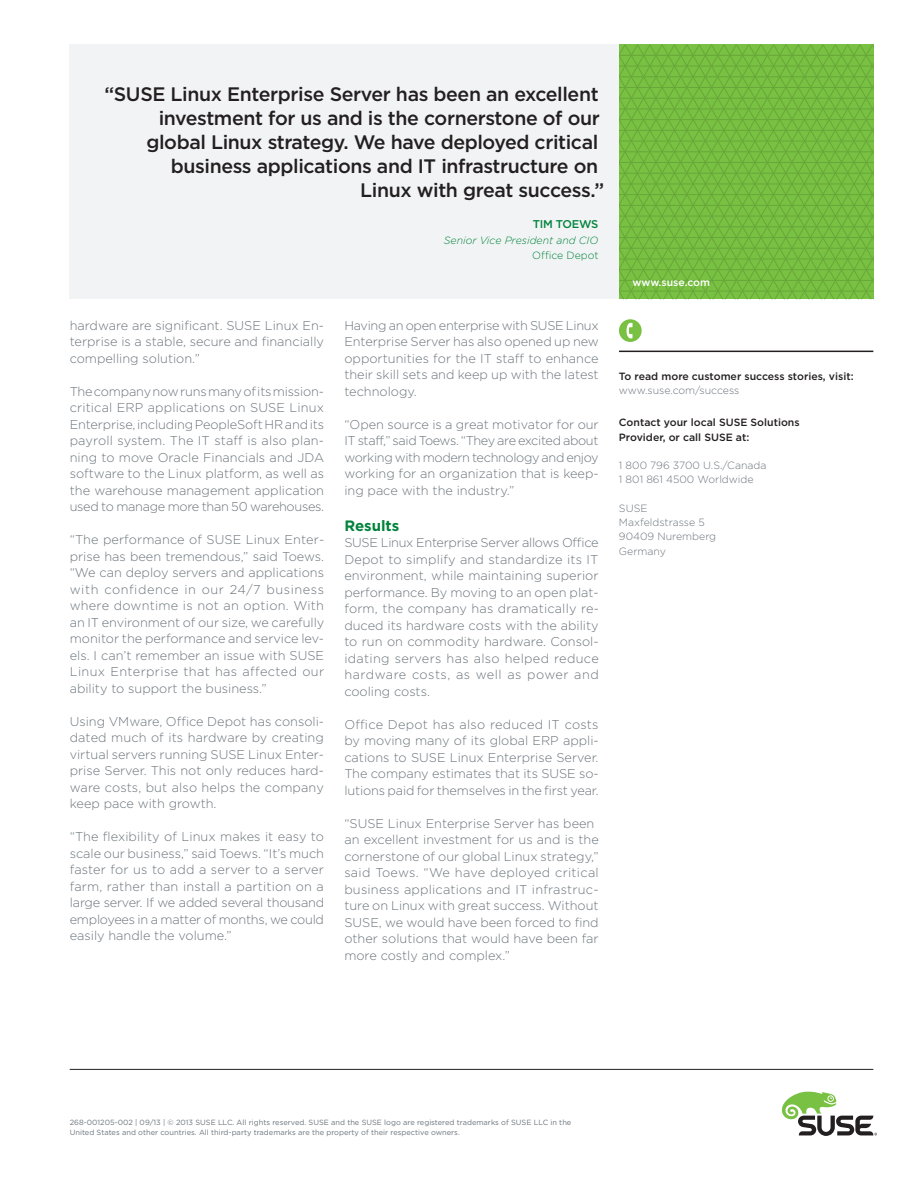
<style>
.page{position:relative;width:918px;height:1188px;background:#fff}
.page>*{position:absolute;margin:0;border:0;box-sizing:border-box;transform-origin:0 0}
.intro1_bold_13_16{font:500 19.5px "Gotham";letter-spacing:-.02em;color:#231f20}
.subhead_10_13-green{font:700 15px "Gotham";color:#00843d}
.body1{font:300 12.75px/16.5px "Gotham";color:#6a747b}
.quote_attribution_bo{font:500 11.25px "Gotham";letter-spacing:-.02em;color:#00843d}
.caption_7_9_5{font:300 10.5px "Gotham";color:#6a747b}
.caption_7_9_5_bold{font:500 10.5px/14.2px "Gotham";color:#231f20}
.caption_7pt-italics{font:italic 300 10.5px "Gotham";color:#00843d}
.caption_7pt_bold{font:500 10.5px "Gotham";color:#fff}
.caption_7pt{font:300 10.5px "Gotham";color:#00843d}
.mousetype_legal{font:7.5px/10.5px "Gotham";color:#6a747b}
</style>
<div class="page">
<svg style="left:619px;top:45px;width:254px;height:254px;background:#75bb3f"></svg>
<hr style="left:619px;top:55px;width:254px;height:1px;background:#dcdddf">
<hr style="left:619px;top:66px;width:254px;height:1px;background:#dcdddf">
<hr style="left:619px;top:76px;width:254px;height:1px;background:#dcdddf">
<hr style="left:619px;top:87px;width:254px;height:1px;background:#dcdddf">
<hr style="left:619px;top:98px;width:254px;height:1px;background:#dcdddf">
<hr style="left:619px;top:109px;width:254px;height:1px;background:#dcdddf">
<hr style="left:619px;top:119px;width:254px;height:1px;background:#dcdddf">
<hr style="left:619px;top:130px;width:254px;height:1px;background:#dcdddf">
<hr style="left:619px;top:141px;width:254px;height:1px;background:#dcdddf">
<hr style="left:619px;top:151px;width:254px;height:1px;background:#dcdddf">
<hr style="left:619px;top:162px;width:254px;height:1px;background:#dcdddf">
<hr style="left:619px;top:184px;width:254px;height:1px;background:#dcdddf">
<hr style="left:619px;top:173px;width:254px;height:1px;background:#dcdddf">
<hr style="left:619px;top:194px;width:254px;height:1px;background:#dcdddf">
<hr style="left:619px;top:205px;width:254px;height:1px;background:#dcdddf">
<hr style="left:619px;top:216px;width:254px;height:1px;background:#dcdddf">
<hr style="left:619px;top:226px;width:254px;height:1px;background:#dcdddf">
<hr style="left:619px;top:248px;width:254px;height:1px;background:#dcdddf">
<hr style="left:619px;top:259px;width:254px;height:1px;background:#dcdddf">
<hr style="left:619px;top:269px;width:254px;height:1px;background:#dcdddf">
<hr style="left:619px;top:280px;width:254px;height:1px;background:#dcdddf">
<hr style="left:619px;top:291px;width:254px;height:1px;background:#dcdddf">
<hr style="left:619px;top:237px;width:254px;height:1px;background:#dcdddf">
<div style="left:70px;top:45px;width:549px;height:254px;background:#f2f3f4"></div>
<hr style="left:70px;top:1069px;width:803px;height:1px;background:#231f20">
<hr style="left:619px;top:351px;width:254px;height:1px;background:#231f20">
<div style="left:619px;top:319px;width:23px;height:23px;background:#79c142;border-radius:50%"></div>
<svg style="left:627px;top:323px;width:6px;height:15px"></svg>
<svg style="left:782px;top:1091px;width:95px;height:45px"></svg>
<p class="intro1_bold_13_16" style="left:105px;top:83px;width:496px">“SUSE Linux Enterprise Server has been an excellent</p>
<p class="intro1_bold_13_16" style="left:159px;top:107px;width:443px">investment for us and is the cornerstone of our</p>
<p class="intro1_bold_13_16" style="left:146px;top:131px;width:453px">global Linux strategy. We have deployed critical</p>
<p class="intro1_bold_13_16" style="left:171px;top:155px;width:429px">business applications and IT infrastructure on</p>
<p class="intro1_bold_13_16" style="left:360px;top:179px;width:246px">Linux with great success.”</p>
<p class="quote_attribution_bo" style="left:533px;top:218px;width:67px">TIM TOEWS</p>
<p class="caption_7pt-italics" style="left:444px;top:235px;width:156px">Senior Vice President and CIO</p>
<p class="caption_7pt" style="left:532px;top:249px;width:68px">Office Depot</p>
<p class="body1" style="left:70px;top:317px;width:256px">hardware are significant. SUSE Linux En&shy;terprise is a stable, secure and financially compelling solution.”</p>
<p class="body1" style="left:70px;top:383px;width:256px;text-align:justify">The company now runs many of its mission&shy;critical ERP applications on SUSE Linux Enterprise, including PeopleSoft HR and its payroll system. The IT staff is also plan&shy;ning to move Oracle Financials and JDA software to the Linux platform, as well as the warehouse management application used to manage more than 50 warehouses.</p>
<p class="body1" style="left:70px;top:531px;width:256px">“The performance of SUSE Linux Enter&shy;prise has been tremendous,” said Toews. “We can deploy servers and applications with confidence in our 24/7 business where downtime is not an option. With an IT environment of our size, we carefully monitor the performance and service lev&shy;els. I can’t remember an issue with SUSE Linux Enterprise that has affected our ability to support the business.”</p>
<p class="body1" style="left:70px;top:713px;width:256px">Using VMware, Office Depot has consoli&shy;dated much of its hardware by creating virtual servers running SUSE Linux Enter&shy;prise Server. This not only reduces hard&shy;ware costs, but also helps the company keep pace with growth.</p>
<p class="body1" style="left:70px;top:828px;width:256px;text-align:justify">“The flexibility of Linux makes it easy to scale our business,” said Toews. “It’s much faster for us to add a server to a server farm, rather than install a partition on a large server. If we added several thousand employees in a matter of months, we could easily handle the volume.”</p>
<p class="body1" style="left:344px;top:317px;width:256px;text-align:justify">Having an open enterprise with SUSE Linux Enterprise Server has also opened up new opportunities for the IT staff to enhance their skill sets and keep up with the latest technology.</p>
<p class="body1" style="left:344px;top:416px;width:256px">“Open source is a great motivator for our IT staff,” said Toews. “They are excited about working with modern technology and enjoy working for an organization that is keep&shy;ing pace with the industry.”</p>
<p class="subhead_10_13-green" style="left:344px;top:517px;width:57px">Results</p>
<p class="body1" style="left:344px;top:534px;width:256px">SUSE Linux Enterprise Server allows Office Depot to simplify and standardize its IT environment, while maintaining superior performance. By moving to an open plat&shy;form, the company has dramatically re&shy;duced its hardware costs with the ability to run on commodity hardware. Consol&shy;idating servers has also helped reduce hardware costs, as well as power and cooling costs.</p>
<p class="body1" style="left:344px;top:716px;width:256px">Office Depot has also reduced IT costs by moving many of its global ERP appli&shy;cations to SUSE Linux Enterprise Server.<br>The company estimates that its SUSE so&shy;lutions paid for themselves in the first year.</p>
<p class="body1" style="left:344px;top:815px;width:252px">“SUSE Linux Enterprise Server has been</p>
<p class="body1" style="left:344px;top:831px;width:256px;text-align:justify">an excellent investment for us and is the cornerstone of our global Linux strategy,” said Toews. “We have deployed critical business applications and IT infrastruc&shy;ture on Linux with great success. Without SUSE, we would have been forced to find other solutions that would have been far more costly and complex.”</p>
<p class="caption_7pt_bold" style="left:632px;top:276px;width:79px">www.suse.com</p>
<p class="caption_7_9_5_bold" style="left:619px;top:369px;width:236px">To read more customer success stories, visit:</p>
<p class="caption_7_9_5" style="left:619px;top:385px;width:122px">www.suse.com/success</p>
<p class="caption_7_9_5_bold" style="left:619px;top:415px;width:182px">Contact your local SUSE Solutions<br>Provider, or call SUSE at:</p>
<p class="caption_7_9_5" style="left:619px;top:460px;width:149px">1 800 796 3700 U.S./Canada</p>
<p class="caption_7_9_5" style="left:619px;top:474px;width:136px">1 801 861 4500 Worldwide</p>
<p class="caption_7_9_5" style="left:619px;top:502px;width:30px">SUSE</p>
<p class="caption_7_9_5" style="left:619px;top:517px;width:87px">Maxfeldstrasse 5</p>
<p class="caption_7_9_5" style="left:619px;top:531px;width:99px">90409 Nuremberg</p>
<p class="caption_7_9_5" style="left:619px;top:545px;width:49px">Germany</p>
<p class="mousetype_legal" style="left:70px;top:1117px;width:503px">268-001205-002 | 09/13 | © 2013 SUSE LLC. All rights reserved. SUSE and the SUSE logo are registered trademarks of SUSE LLC in the<br>United States and other countries. All third-party trademarks are the property of their respective owners.</p>
</div>
